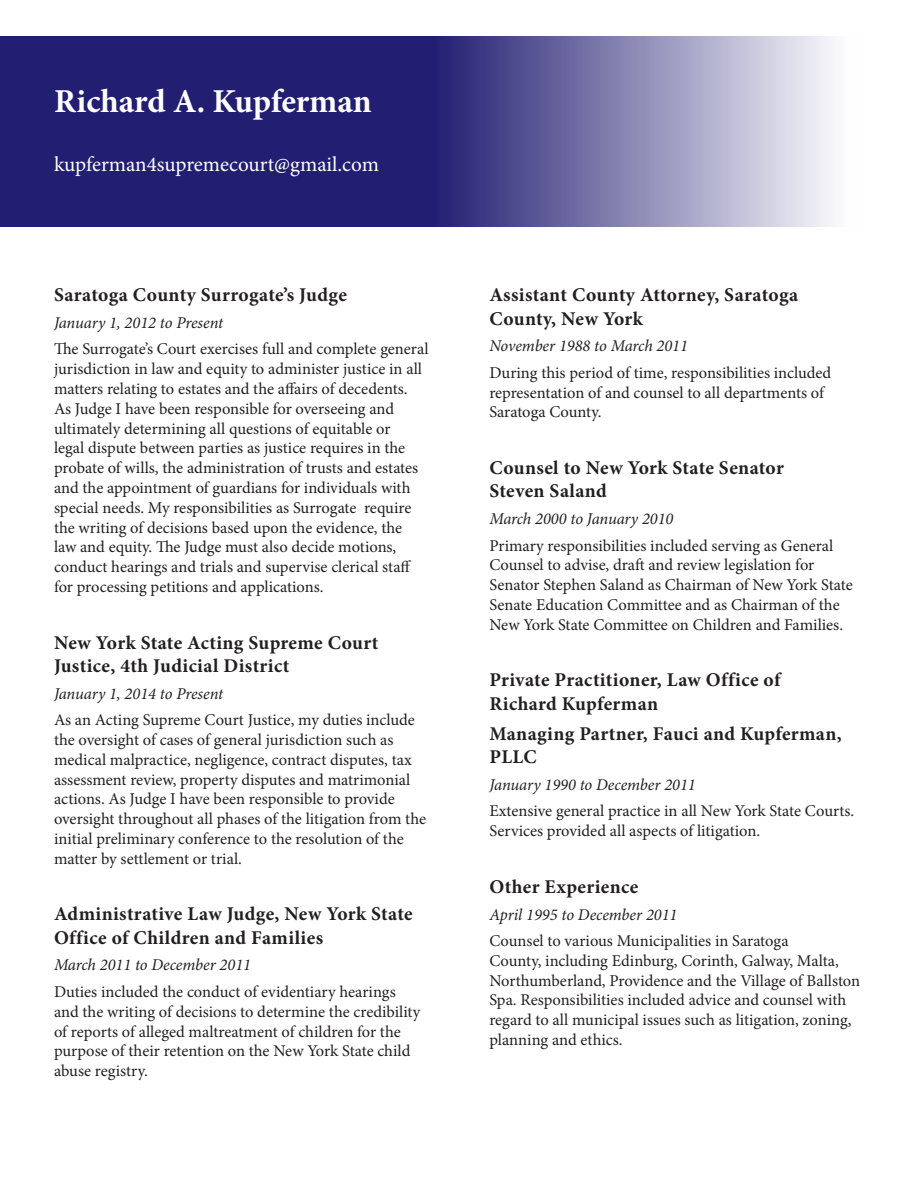
<style>
.page{position:relative;width:918px;height:1188px;background:#fff}
.page>*{position:absolute;margin:0;border:0;box-sizing:border-box;transform-origin:0 0}
.t1{font:700 33.45px "Minion Pro";letter-spacing:-.005em;color:#fff}
.t2{font:21.15px "Minion Pro";letter-spacing:-.005em;color:#fff}
.Paragraph_Style_1{font:700 19.5px/23.4px "Minion Pro";letter-spacing:.02em;color:#231f20}
.t3{font:16.5px/19.8px "Minion Pro";color:#231f20}
.t4{font:italic 16.5px "Minion Pro";letter-spacing:-.005em;color:#231f20}
</style>
<div class="page">
<svg style="left:0;top:36px;width:832px;height:191px;background:#524f91"></svg>
<p class="t1" style="left:54px;top:78px;width:319px">Richard A. Kupferman</p>
<p class="t2" style="left:54px;top:150px;width:326px">kupferman4supremecourt@gmail.com</p>
<p class="Paragraph_Style_1" style="left:54px;top:283px;width:294px">Saratoga County Surrogate’s Judge</p>
<p class="t4" style="left:54px;top:311px;width:171px">January 1, 2012 to Present</p>
<p class="t3" style="left:54px;top:339px;width:376px">The Surrogate’s Court exercises full and complete general jurisdiction in law and equity to administer justice in all matters relating to estates and the affairs of decedents.<br>As Judge I have been responsible for overseeing and ultimately determining all questions of equitable or<br>legal dispute between parties as justice requires in the probate of wills, the administration of trusts and estates and the appointment of guardians for individuals with special needs. My responsibilities as Surrogate require the writing of decisions based upon the evidence, the law and equity. The Judge must also decide motions, conduct hearings and trials and supervise clerical staff for processing petitions and applications.</p>
<p class="Paragraph_Style_1" style="left:54px;top:630px;width:326px">New York State Acting Supreme Court<br>Justice, 4th Judicial District</p>
<p class="t4" style="left:54px;top:682px;width:171px">January 1, 2014 to Present</p>
<p class="t3" style="left:54px;top:710px;width:374px">As an Acting Supreme Court Justice, my duties include the oversight of cases of general jurisdiction such as medical malpractice, negligence, contract disputes, tax assessment review, property disputes and matrimonial actions. As Judge I have been responsible to provide oversight throughout all phases of the litigation from the initial preliminary conference to the resolution of the matter by settlement or trial.</p>
<p class="Paragraph_Style_1" style="left:54px;top:902px;width:360px">Administrative Law Judge, New York State<br>Office of Children and Families</p>
<p class="t4" style="left:54px;top:954px;width:199px">March 2011 to December 2011</p>
<p class="t3" style="left:54px;top:982px;width:368px">Duties included the conduct of evidentiary hearings and the writing of decisions to determine the credibility of reports of alleged maltreatment of children for the purpose of their retention on the New York State child abuse registry.</p>
<p class="Paragraph_Style_1" style="left:489px;top:283px;width:310px">Assistant County Attorney, Saratoga<br>County, New York</p>
<p class="t4" style="left:489px;top:335px;width:200px">November 1988 to March 2011</p>
<p class="t3" style="left:489px;top:363px;width:343px">During this period of time, responsibilities included representation of and counsel to all departments of<br>Saratoga County.</p>
<p class="Paragraph_Style_1" style="left:489px;top:456px;width:296px">Counsel to New York State Senator<br>Steven Saland</p>
<p class="t4" style="left:489px;top:507px;width:186px">March 2000 to January 2010</p>
<p class="t3" style="left:489px;top:535px;width:365px">Primary responsibilities included serving as General Counsel to advise, draft and review legislation for Senator Stephen Saland as Chairman of New York State Senate Education Committee and as Chairman of the New York State Committee on Children and Families.</p>
<p class="Paragraph_Style_1" style="left:489px;top:668px;width:293px">Private Practitioner, Law Office of<br>Richard Kupferman</p>
<p class="Paragraph_Style_1" style="left:489px;top:722px;width:354px">Managing Partner, Fauci and Kupferman,<br>PLLC</p>
<p class="t4" style="left:489px;top:773px;width:208px">January 1990 to December 2011</p>
<p class="t3" style="left:489px;top:801px;width:366px">Extensive general practice in all New York State Courts.<br>Services provided all aspects of litigation.</p>
<p class="Paragraph_Style_1" style="left:489px;top:875px;width:151px">Other Experience</p>
<p class="t4" style="left:489px;top:903px;width:190px">April 1995 to December 2011</p>
<p class="t3" style="left:489px;top:931px;width:372px">Counsel to various Municipalities in Saratoga<br>County, including Edinburg, Corinth, Galway, Malta, Northumberland, Providence and the Village of Ballston Spa. Responsibilities included advice and counsel with regard to all municipal issues such as litigation, zoning, planning and ethics.</p>
</div>
